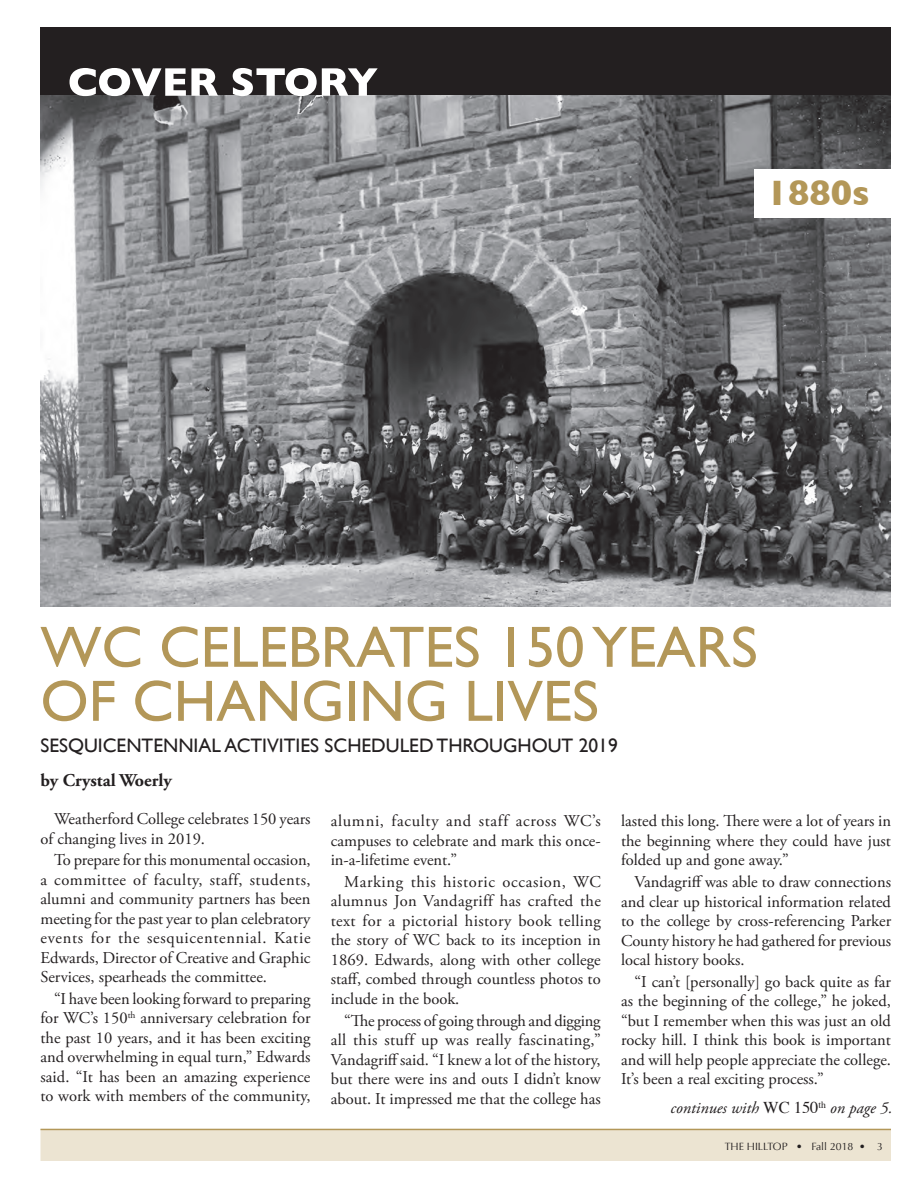
<style>
.page{position:relative;width:918px;height:1188px;background:#fff}
.page>*{position:absolute;margin:0;border:0;box-sizing:border-box;transform-origin:0 0}
.t1{font:58.5px/54px "Gill Sans";color:#b39758}
.t2{font:700 36px "Gill Sans";color:#b39758}
.t3{font:19.5px "Gill Sans";color:#231f20}
.t4{font:700 18px "Adobe Garamond Pro";color:#231f20}
.t5{font:16.5px/19.5px "Adobe Garamond Pro";color:#231f20;text-align:justify}
.t6{font:italic 16.5px "Adobe Garamond Pro";color:#231f20}
.t7{font:10.5px "Optima";color:#231f20}
.s1{font-family:"Times";font-style:normal}
</style>
<div class="page">
<div style="left:40px;top:1129px;width:851px;height:32px;background:#ece4d2;border:2px solid #ece4d2"></div>
<hr style="left:40px;top:1129px;width:851px;height:1px;background:#b39758">
<img style="left:40px;top:95px;width:851px;height:512px">
<div style="left:754px;top:169px;width:136px;height:48px;background:#fff"></div>
<div style="left:40px;top:27px;width:851px;height:68px;background:#231f20"></div>
<svg style="left:70px;top:68px;width:308px;height:28px"></svg>
<h2 class="t2" style="left:767px;top:164px;width:104px">1880s</h2>
<h1 class="t1" style="left:40px;top:619px;width:719px">WC CELEBRATES 150 YEARS<br>OF CHANGING LIVES</h1>
<p class="t3" style="left:40px;top:734px;width:579px">SESQUICENTENNIAL ACTIVITIES SCHEDULED THROUGHOUT 2019</p>
<p class="t4" style="left:40px;top:770px;width:133px">by Crystal Woerly</p>
<p class="t5" style="left:41px;top:810px;width:272px;text-indent:13px">Weatherford College celebrates 150 years of changing lives in 2019.</p>
<p class="t5" style="left:41px;top:851px;width:272px;text-indent:13px">To prepare for this monumental occasion, a committee of faculty, staff, students, alumni and community partners has been meeting for the past year to plan celebratory events for the sesquicentennial. Katie Edwards, Director of Creative and Graphic Services, spearheads the committee.</p>
<p class="t5" style="left:41px;top:990px;width:272px;text-indent:13px">“I have been looking forward to preparing for WC’s 150<sup>th</sup> anniversary celebration for the past 10 years, and it has been exciting and overwhelming in equal turn,” Edwards said. “It has been an amazing experience to work with members of the community,</p>
<p class="t5" style="left:331px;top:812px;width:272px">alumni, faculty and staff across WC’s campuses to celebrate and mark this once&shy;in-a-lifetime event.”</p>
<p class="t5" style="left:331px;top:873px;width:272px;text-indent:13px">Marking this historic occasion, WC alumnus Jon Vandagriff has crafted the text for a pictorial history book telling the story of WC back to its inception in 1869. Edwards, along with other college staff, combed through countless photos to include in the book.</p>
<p class="t5" style="left:331px;top:1011px;width:272px;text-indent:13px">“The process of going through and digging all this stuff up was really fascinating,” Vandagriff said. “I knew a lot of the history, but there were ins and outs I didn’t know about. It impressed me that the college has</p>
<p class="t5" style="left:621px;top:812px;width:272px">lasted this long. There were a lot of years in the beginning where they could have just folded up and gone away.”</p>
<p class="t5" style="left:621px;top:873px;width:272px;text-indent:13px">Vandagriff was able to draw connections and clear up historical information related to the college by cross-referencing Parker County history he had gathered for previous local history books.</p>
<p class="t5" style="left:621px;top:972px;width:272px;text-indent:13px">“I can’t [personally] go back quite as far as the beginning of the college,” he joked, “but I remember when this was just an old rocky hill. I think this book is important and will help people appreciate the college.<br>It’s been a real exciting process.”</p>
<p class="t6" style="left:671px;top:1098px;width:223px">continues with <span class="s1">WC 150</span><sup>th</sup> on page 5.</p>
<p class="t7" style="left:725px;top:1140px;width:160px">THE HILLTOP • Fall 2018 • 3</p>
</div>
